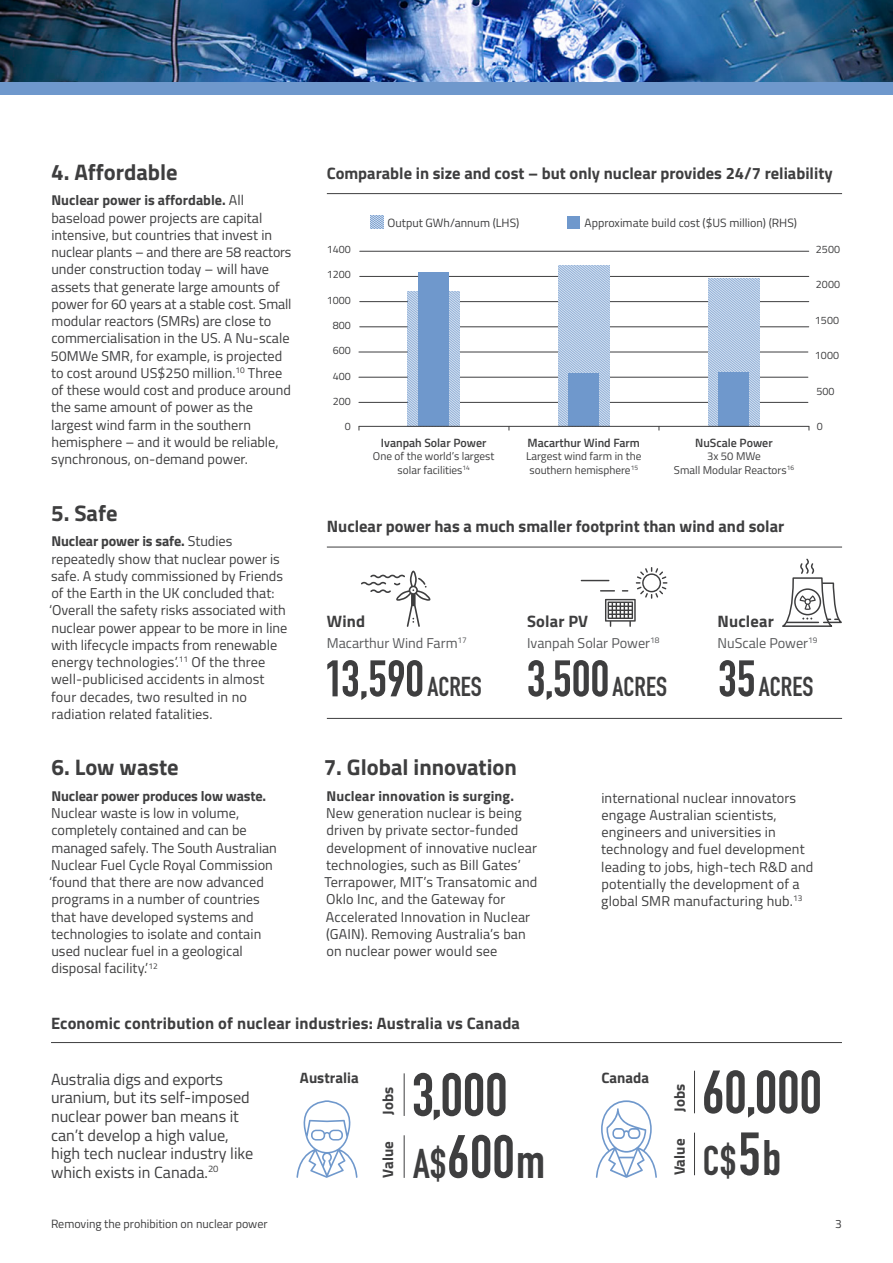
<style>
.page{position:relative;width:893px;height:1263px;background:#fff}
.page>*{position:absolute;margin:0;border:0;box-sizing:border-box;transform-origin:0 0}
.t1{font:60px "DIN Engschrift Std";color:#3e3e3f}
.t2{font:50.55px "DIN Engschrift Std";color:#3e3e3f}
.t3{font:40.95px "DIN Engschrift Std";color:#3e3e3f}
.t4{font:27px "DIN Engschrift Std";color:#3e3e3f}
.t5{font:700 22.5px "Titillium Web";color:#3e3e3f}
.t6{font:700 16.5px "Titillium Web";color:#3e3e3f}
.t7{font:16.2px/18.6px "Titillium Web";color:#3e3e3f}
.t8{font:700 15px "Titillium Web";color:#3e3e3f}
.t9{font:14.25px/17.2px "Titillium Web";color:#3e3e3f}
.t10{font:14.25px "Titillium Web";color:#57585a}
.t11{font:12px "Titillium Web";color:#3e3e3f}
.t12{font:600 12px "Titillium Web";color:#3e3e3f}
.t13{font:11.25px/13.5px "Titillium Web";color:#3e3e3f;text-align:center}
.t14{font:10.8px "Titillium Web";color:#3e3e3f}
.s1{font-weight:700}
.s2{font-size:27px}
.s3{font-size:50.55px}
.s4{font-size:40.95px}
.s5{font-size:49.2px}
.s6{font-size:60px}
</style>
<div class="page">
<img style="left:0;top:0;width:893px;height:82px">
<div style="left:0;top:82px;width:893px;height:13px;background:#6f98cc"></div>
<hr style="left:694px;top:1071px;width:1px;height:42px;background:#3e3e3f">
<hr style="left:694px;top:1133px;width:1px;height:42px;background:#3e3e3f">
<svg style="left:596px;top:1100px;width:61px;height:78px"></svg>
<hr style="left:404px;top:1073px;width:1px;height:43px;background:#3e3e3f">
<hr style="left:404px;top:1135px;width:1px;height:43px;background:#3e3e3f">
<svg style="left:296px;top:1100px;width:61px;height:78px"></svg>
<hr style="left:51px;top:1042px;width:791px;height:1px;background:#3e3e3f">
<hr style="left:360px;top:251px;width:449px;height:1px;background:#3e3e3f">
<hr style="left:360px;top:327px;width:449px;height:1px;background:#3e3e3f">
<hr style="left:360px;top:301px;width:449px;height:1px;background:#3e3e3f">
<hr style="left:360px;top:276px;width:449px;height:1px;background:#3e3e3f">
<hr style="left:359px;top:402px;width:449px;height:1px;background:#3e3e3f">
<hr style="left:359px;top:377px;width:449px;height:1px;background:#3e3e3f">
<hr style="left:359px;top:352px;width:449px;height:1px;background:#3e3e3f">
<hr style="left:327px;top:193px;width:515px;height:1px;background:#3e3e3f">
<svg style="left:370px;top:216px;width:13px;height:12px"></svg>
<div style="left:567px;top:216px;width:13px;height:12px;background:#6f98cc"></div>
<svg style="left:408px;top:292px;width:51px;height:134px;background:#afc6e2"></svg>
<div style="left:419px;top:272px;width:30px;height:154px;background:#6f98cc"></div>
<svg style="left:558px;top:265px;width:51px;height:161px;background:#b2c8e3"></svg>
<div style="left:569px;top:373px;width:30px;height:53px;background:#6f98cc"></div>
<svg style="left:708px;top:278px;width:52px;height:148px;background:#b2c8e3"></svg>
<div style="left:719px;top:372px;width:30px;height:54px;background:#6f98cc"></div>
<hr style="left:359px;top:426px;width:450px;height:1px;background:#3e3e3f">
<hr style="left:327px;top:547px;width:515px;height:1px;background:#3e3e3f">
<svg style="left:361px;top:571px;width:70px;height:56px"></svg>
<svg style="left:581px;top:567px;width:86px;height:60px"></svg>
<svg style="left:782px;top:558px;width:60px;height:69px"></svg>
<hr style="left:327px;top:718px;width:515px;height:1px;background:#3e3e3f">
<p class="t5" style="left:51px;top:155px;width:128px">4. Affordable</p>
<p class="t9" style="left:51px;top:191px;width:242px"><span class="s1">Nuclear power is affordable.</span> All baseload power projects are capital intensive, but countries that invest in nuclear plants – and there are 58 reactors under construction today – will have assets that generate large amounts of power for 60 years at a stable cost. Small modular reactors (SMRs) are close to commercialisation in the US. A Nu-scale 50MWe SMR, for example, is projected to cost around US$250 million.<sup>10</sup> Three of these would cost and produce around the same amount of power as the largest wind farm in the southern hemisphere – and it would be reliable, synchronous, on-demand power.</p>
<p class="t5" style="left:51px;top:495px;width:68px">5. Safe</p>
<p class="t9" style="left:49px;top:532px;width:240px"><span class="s1">Nuclear power is safe.</span> Studies repeatedly show that nuclear power is safe. A study commissioned by Friends of the Earth in the UK concluded that: ‘Overall the safety risks associated with nuclear power appear to be more in line with lifecycle impacts from renewable energy technologies’.<sup>11</sup> Of the three well-publicised accidents in almost four decades, two resulted in no radiation related fatalities.</p>
<p class="t5" style="left:51px;top:750px;width:129px">6. Low waste</p>
<p class="t9" style="left:49px;top:787px;width:229px"><span class="s1">Nuclear power produces low waste.<br></span>Nuclear waste is low in volume, completely contained and can be managed safely. The South Australian Nuclear Fuel Cycle Royal Commission ‘found that there are now advanced programs in a number of countries that have developed systems and technologies to isolate and contain used nuclear fuel in a geological disposal facility.’<sup>12</sup></p>
<p class="t6" style="left:327px;top:160px;width:507px">Comparable in size and cost – but only nuclear provides 24/7 reliability</p>
<p class="t11" style="left:387px;top:214px;width:133px">Output GWh/annum (LHS)</p>
<p class="t11" style="left:585px;top:214px;width:214px">Approximate build cost ($US million) (RHS)</p>
<p class="t14" style="left:327px;top:241px;width:26px">1400</p>
<p class="t14" style="left:327px;top:267px;width:26px">1200</p>
<p class="t14" style="left:327px;top:292px;width:26px">1000</p>
<p class="t14" style="left:333px;top:317px;width:20px">800</p>
<p class="t14" style="left:333px;top:343px;width:20px">600</p>
<p class="t14" style="left:333px;top:368px;width:20px">400</p>
<p class="t14" style="left:333px;top:393px;width:20px">200</p>
<p class="t14" style="left:345px;top:419px;width:8px">0</p>
<p class="t12" style="left:381px;top:433px;width:107px">Ivanpah Solar Power</p>
<p class="t13" style="left:373px;top:449px;width:123px">One of the world’s largest solar facilities<sup>14</sup></p>
<p class="t12" style="left:528px;top:433px;width:114px">Macarthur Wind Farm</p>
<p class="t13" style="left:526px;top:449px;width:117px;text-align:left">Largest wind farm in the southern hemisphere<sup>15</sup></p>
<p class="t12" style="left:695px;top:433px;width:79px">NuScale Power</p>
<p class="t13" style="left:674px;top:449px;width:122px">3x 50 MWe<br>Small Modular Reactors<sup>16</sup></p>
<p class="t6" style="left:327px;top:514px;width:459px">Nuclear power has a much smaller footprint than wind and solar</p>
<p class="t14" style="left:816px;top:241px;width:26px">2500</p>
<p class="t14" style="left:816px;top:277px;width:26px">2000</p>
<p class="t14" style="left:815px;top:312px;width:26px">1500</p>
<p class="t14" style="left:815px;top:348px;width:26px">1000</p>
<p class="t14" style="left:816px;top:383px;width:20px">500</p>
<p class="t14" style="left:817px;top:418px;width:8px">0</p>
<p class="t6" style="left:327px;top:608px;width:40px">Wind</p>
<p class="t10" style="left:327px;top:633px;width:142px">Macarthur Wind Farm<sup>17</sup></p>
<p class="t2" style="left:325px;top:649px;width:159px">13,590 <span class="s2">ACRES</span></p>
<p class="t6" style="left:527px;top:608px;width:63px">Solar PV</p>
<p class="t10" style="left:527px;top:633px;width:134px">Ivanpah Solar Power<sup>18</sup></p>
<p class="t2" style="left:527px;top:649px;width:142px">3,500 <span class="s2">ACRES</span></p>
<p class="t6" style="left:717px;top:608px;width:58px">Nuclear</p>
<p class="t10" style="left:717px;top:633px;width:101px">NuScale Power<sup>19</sup></p>
<p class="t4" style="left:718px;top:671px;width:97px"><span class="s3">35</span> ACRES</p>
<p class="t5" style="left:324px;top:750px;width:195px">7. Global innovation</p>
<p class="t9" style="left:324px;top:787px;width:214px"><span class="s1">Nuclear innovation is surging.<br></span>New generation nuclear is being driven by private sector-funded development of innovative nuclear technologies, such as Bill Gates’<br>Terrapower, MIT’s Transatomic and<br>Oklo Inc, and the Gateway for<br>Accelerated Innovation in Nuclear (GAIN). Removing Australia’s ban on nuclear power would see</p>
<p class="t9" style="left:601px;top:788px;width:214px">international nuclear innovators engage Australian scientists, engineers and universities in technology and fuel development leading to jobs, high-tech R&amp;D and potentially the development of a global SMR manufacturing hub.<sup>13</sup></p>
<p class="t6" style="left:51px;top:1010px;width:470px">Economic contribution of nuclear industries: Australia vs Canada</p>
<p class="t7" style="left:51px;top:1069px;width:204px">Australia digs and exports uranium, but its self-imposed nuclear power ban means it can’t develop a high value, high tech nuclear industry like which exists in Canada.<sup>20</sup></p>
<p class="t8" style="left:300px;top:1066px;width:60px">Australia</p>
<p class="t8" style="left:376px;top:1114px;width:29px;rotate:-90deg">Jobs</p>
<p class="t1" style="left:412px;top:1060px;width:97px">3,000</p>
<p class="t8" style="left:376px;top:1178px;width:38px;rotate:-90deg">Value</p>
<p class="t1" style="left:413px;top:1122px;width:134px"><span class="s4">A$</span>600 <span class="s5">m</span></p>
<p class="t8" style="left:601px;top:1066px;width:49px">Canada</p>
<p class="t8" style="left:668px;top:1112px;width:29px;rotate:-90deg">Jobs</p>
<p class="t1" style="left:702px;top:1057px;width:121px">60,000</p>
<p class="t8" style="left:668px;top:1175px;width:38px;rotate:-90deg">Value</p>
<p class="t3" style="left:703px;top:1137px;width:80px">C$<span class="s6">5</span><span class="s5">b</span></p>
<p class="t11" style="left:51px;top:1215px;width:218px">Removing the prohibition on nuclear power</p>
<p class="t11" style="left:835px;top:1215px;width:8px">3</p>
</div>
